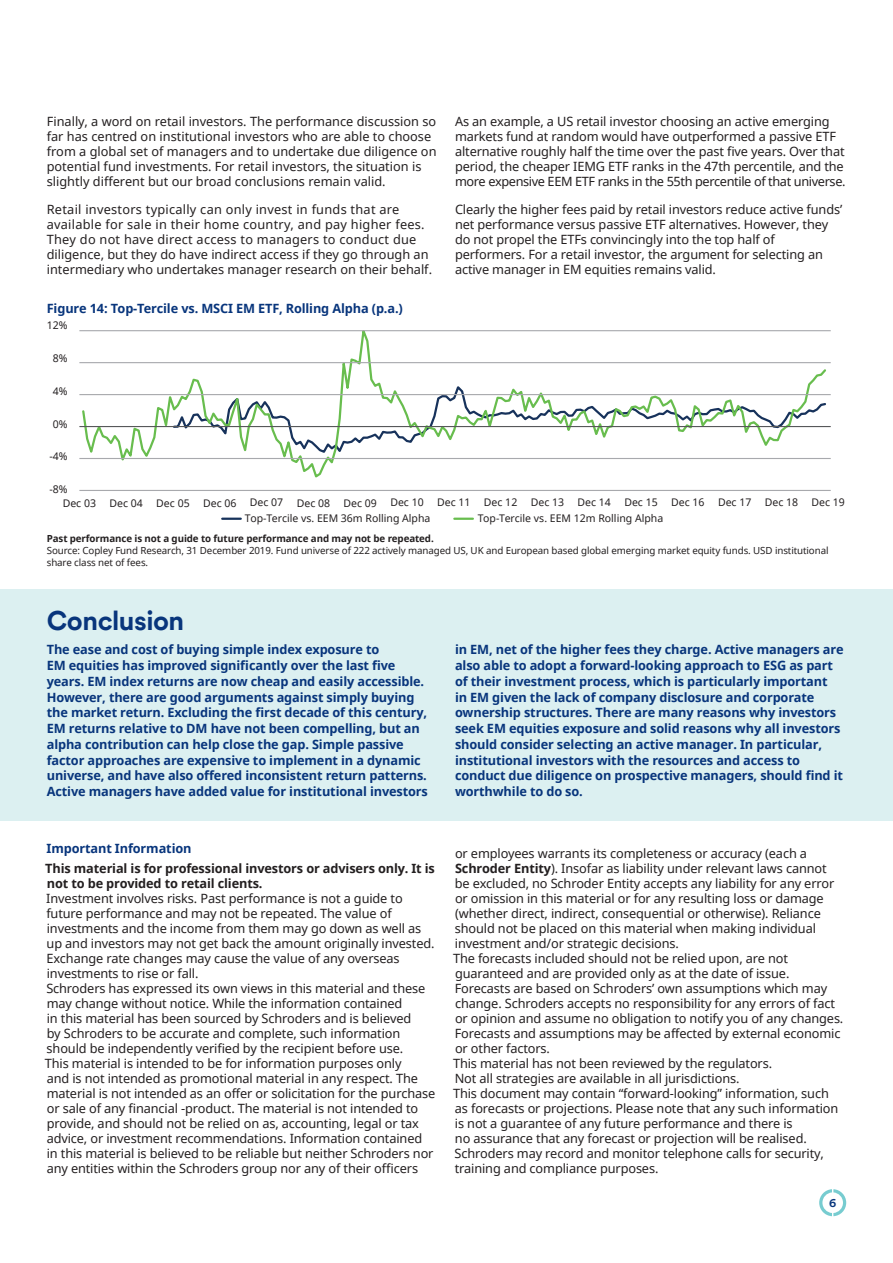
<style>
.page{position:relative;width:893px;height:1263px;background:#fff}
.page>*{position:absolute;margin:0;border:0;box-sizing:border-box;transform-origin:0 0}
._14_16_Intro_Prussia{font:700 27px "Schroders Circular TT";letter-spacing:-.02em;color:#08357c}
._8_5_10_Body_Text_Bl{font:12.75px/15px "Noto Sans";letter-spacing:-.01em;color:#231f20}
._8_5_10_Sub_Head_Bod{font:700 12.75px/15.8px "Noto Sans";letter-spacing:-.01em;color:#08357c}
._8_5_10_Body_Text_Bl-2{font:12.75px/15px "Noto Sans";letter-spacing:.02em;color:#231f20}
._8_5_10_Body_Text_Bl-3{font:700 12.75px/15px "Noto Sans";letter-spacing:-.01em;color:#231f20}
.t1{font:700 11.25px "Schroders Circular TT";color:#08357c}
.t2{font:10.5px "Noto Sans";color:#231f20}
._6_5_8_Source_Text{font:9.75px/12px "Noto Sans";letter-spacing:-.01em;color:#231f20}
.s1{font-weight:700}
</style>
<div class="page">
<div style="left:0;top:589px;width:893px;height:232px;background:#dcf0f1"></div>
<svg style="left:222px;top:518px;width:19px;height:2px"></svg>
<svg style="left:454px;top:518px;width:19px;height:2px"></svg>
<svg style="left:81px;top:331px;width:747px;height:147px"></svg>
<hr style="left:79px;top:330px;width:752px;height:1px;background:#a8a9ad">
<hr style="left:79px;top:490px;width:752px;height:1px;background:#a8a9ad">
<hr style="left:79px;top:458px;width:752px;height:1px;background:#a8a9ad">
<hr style="left:79px;top:426px;width:752px;height:1px;background:#57585a">
<hr style="left:79px;top:394px;width:752px;height:1px;background:#a8a9ad">
<hr style="left:79px;top:362px;width:752px;height:1px;background:#a8a9ad">
<svg style="left:819px;top:1189px;width:27px;height:27px"></svg>
<p class="_8_5_10_Body_Text_Bl" style="left:47px;top:114px;width:391px">Finally, a word on retail investors. The performance discussion so far has centred on institutional investors who are able to choose from a global set of managers and to undertake due diligence on potential fund investments. For retail investors, the situation is slightly different but our broad conclusions remain valid.</p>
<p class="_8_5_10_Body_Text_Bl-2" style="left:47px;top:202px;width:387px">Retail investors typically can only invest in funds that are available for sale in their home country, and pay higher fees.<br>They do not have direct access to managers to conduct due diligence, but they do have indirect access if they go through an intermediary who undertakes manager research on their behalf.</p>
<p class="_8_5_10_Sub_Head_Bod" style="left:47px;top:301px;width:358px">Figure 14: Top-Tercile vs. MSCI EM ETF, Rolling Alpha (p.a.)</p>
<p class="t2" style="left:47px;top:318px;width:22px">12%</p>
<p class="t2" style="left:53px;top:351px;width:16px">8%</p>
<p class="t2" style="left:53px;top:384px;width:16px">4%</p>
<p class="t2" style="left:53px;top:417px;width:16px">0%</p>
<p class="t2" style="left:49px;top:449px;width:20px">-4%</p>
<p class="t2" style="left:49px;top:482px;width:20px">-8%</p>
<p class="_8_5_10_Body_Text_Bl" style="left:455px;top:114px;width:392px">As an example, a US retail investor choosing an active emerging markets fund at random would have outperformed a passive ETF alternative roughly half the time over the past five years. Over that period, the cheaper IEMG ETF ranks in the 47th percentile, and the more expensive EEM ETF ranks in the 55th percentile of that universe.</p>
<p class="_8_5_10_Body_Text_Bl" style="left:455px;top:202px;width:389px">Clearly the higher fees paid by retail investors reduce active funds’ net performance versus passive ETF alternatives. However, they do not propel the ETFs convincingly into the top half of performers. For a retail investor, the argument for selecting an active manager in EM equities remains valid.</p>
<p class="t2" style="left:63px;top:496px;width:35px">Dec 03</p>
<p class="t2" style="left:110px;top:496px;width:35px">Dec 04</p>
<p class="t2" style="left:156px;top:495px;width:35px">Dec 05</p>
<p class="t2" style="left:484px;top:495px;width:35px">Dec 12</p>
<p class="t2" style="left:531px;top:495px;width:35px">Dec 13</p>
<p class="t2" style="left:578px;top:495px;width:35px">Dec 14</p>
<p class="t2" style="left:624px;top:495px;width:35px">Dec 15</p>
<p class="t2" style="left:671px;top:495px;width:35px">Dec 16</p>
<p class="t2" style="left:718px;top:495px;width:35px">Dec 17</p>
<p class="t2" style="left:765px;top:495px;width:35px">Dec 18</p>
<p class="t2" style="left:812px;top:495px;width:35px">Dec 19</p>
<p class="t2" style="left:203px;top:496px;width:35px">Dec 06</p>
<p class="t2" style="left:250px;top:495px;width:35px">Dec 07</p>
<p class="t2" style="left:297px;top:496px;width:35px">Dec 08</p>
<p class="t2" style="left:344px;top:496px;width:35px">Dec 09</p>
<p class="t2" style="left:390px;top:495px;width:35px">Dec 10</p>
<p class="t2" style="left:437px;top:495px;width:35px">Dec 11</p>
<p class="t2" style="left:245px;top:511px;width:187px">Top-Tercile vs. EEM 36m Rolling Alpha</p>
<p class="t2" style="left:478px;top:511px;width:187px">Top-Tercile vs. EEM 12m Rolling Alpha</p>
<p class="_6_5_8_Source_Text" style="left:47px;top:532px;width:783px"><span class="s1">Past performance is not a guide to future performance and may not be repeated.<br></span>Source: Copley Fund Research, 31 December 2019. Fund universe of 222 actively managed US, UK and European based global emerging market equity funds. USD institutional share class net of fees.</p>
<p class="_14_16_Intro_Prussia" style="left:47px;top:602px;width:139px">Conclusion</p>
<p class="_8_5_10_Sub_Head_Bod" style="left:47px;top:642px;width:383px">The ease and cost of buying simple index exposure to<br>EM equities has improved significantly over the last five years. EM index returns are now cheap and easily accessible.<br>However, there are good arguments against simply buying the market return. Excluding the first decade of this century, EM returns relative to DM have not been compelling, but an alpha contribution can help close the gap. Simple passive factor approaches are expensive to implement in a dynamic universe, and have also offered inconsistent return patterns.<br>Active managers have added value for institutional investors</p>
<p class="_8_5_10_Sub_Head_Bod" style="left:455px;top:642px;width:390px">in EM, net of the higher fees they charge. Active managers are also able to adopt a forward-looking approach to ESG as part of their investment process, which is particularly important<br>in EM given the lack of company disclosure and corporate ownership structures. There are many reasons why investors seek EM equities exposure and solid reasons why all investors should consider selecting an active manager. In particular, institutional investors with the resources and access to conduct due diligence on prospective managers, should find it worthwhile to do so.</p>
<p class="_8_5_10_Sub_Head_Bod" style="left:47px;top:840px;width:147px">Important Information</p>
<p class="_8_5_10_Body_Text_Bl-3" style="left:45px;top:860px;width:391px">This material is for professional investors or advisers only. It is not to be provided to retail clients.</p>
<p class="_8_5_10_Body_Text_Bl" style="left:46px;top:890px;width:390px">Investment involves risks. Past performance is not a guide to future performance and may not be repeated. The value of investments and the income from them may go down as well as up and investors may not get back the amount originally invested.<br>Exchange rate changes may cause the value of any overseas investments to rise or fall.</p>
<p class="_8_5_10_Body_Text_Bl" style="left:45px;top:980px;width:392px">Schroders has expressed its own views in this material and these may change without notice. While the information contained<br>in this material has been sourced by Schroders and is believed<br>by Schroders to be accurate and complete, such information should be independently verified by the recipient before use.<br>This material is intended to be for information purposes only<br>and is not intended as promotional material in any respect. The material is not intended as an offer or solicitation for the purchase or sale of any financial -product. The material is not intended to provide, and should not be relied on as, accounting, legal or tax advice, or investment recommendations. Information contained<br>in this material is believed to be reliable but neither Schroders nor any entities within the Schroders group nor any of their officers</p>
<p class="_8_5_10_Body_Text_Bl" style="left:455px;top:845px;width:381px">or employees warrants its completeness or accuracy (each a <span class="s1">Schroder Entity</span>). Insofar as liability under relevant laws cannot be excluded, no Schroder Entity accepts any liability for any error or omission in this material or for any resulting loss or damage (whether direct, indirect, consequential or otherwise). Reliance should not be placed on this material when making individual investment and/or strategic decisions.</p>
<p class="_8_5_10_Body_Text_Bl" style="left:453px;top:950px;width:392px">The forecasts included should not be relied upon, are not guaranteed and are provided only as at the date of issue.<br>Forecasts are based on Schroders’ own assumptions which may change. Schroders accepts no responsibility for any errors of fact or opinion and assume no obligation to notify you of any changes.<br>Forecasts and assumptions may be affected by external economic or other factors.</p>
<p class="_8_5_10_Body_Text_Bl" style="left:453px;top:1055px;width:321px">This material has not been reviewed by the regulators.</p>
<p class="_8_5_10_Body_Text_Bl" style="left:455px;top:1070px;width:286px">Not all strategies are available in all jurisdictions.</p>
<p class="_8_5_10_Body_Text_Bl" style="left:453px;top:1085px;width:387px">This document may contain “forward-looking” information, such as forecasts or projections. Please note that any such information is not a guarantee of any future performance and there is<br>no assurance that any forecast or projection will be realised.<br>Schroders may record and monitor telephone calls for security, training and compliance purposes.</p>
<p class="t1" style="left:829px;top:1195px;width:9px">6</p>
</div>
